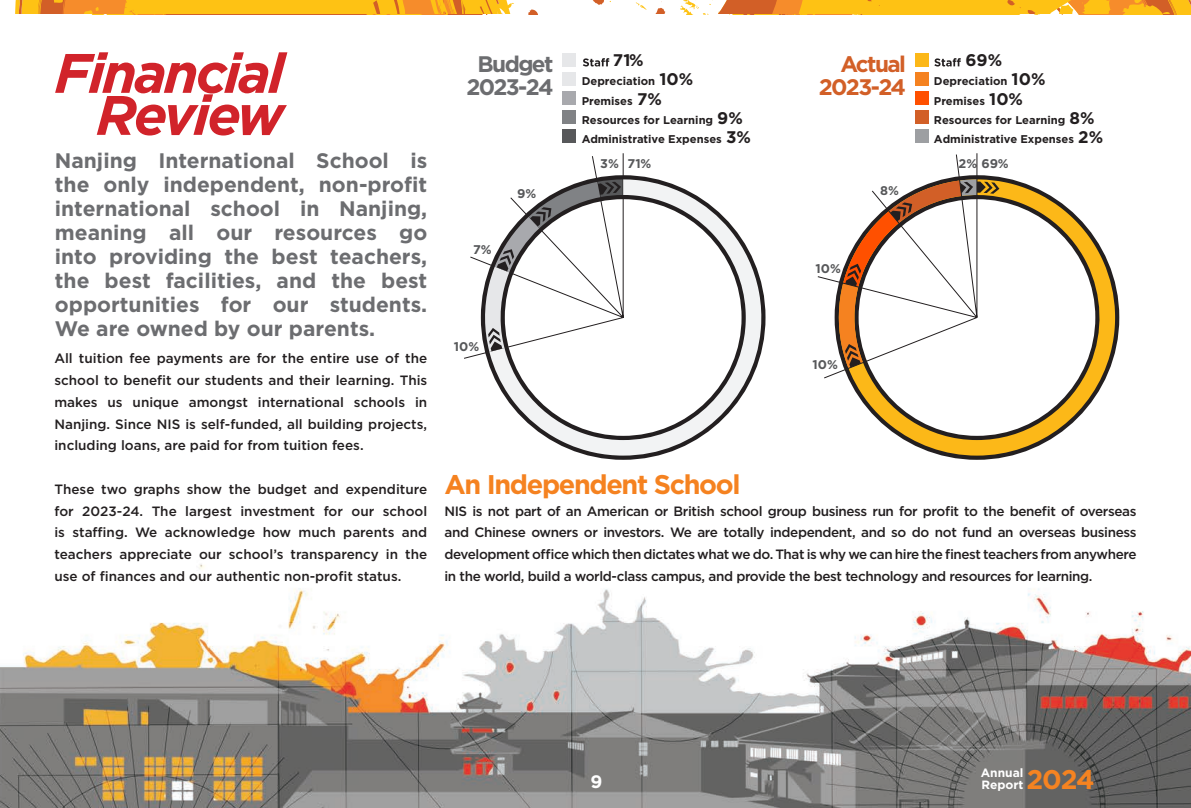
<style>
.page{position:relative;width:1191px;height:808px;background:#fff}
.page>*{position:absolute;margin:0;border:0;box-sizing:border-box;transform-origin:0 0}
.t1{font:italic 700 55.5px "Gotham";letter-spacing:-.05em;color:#d1232a}
.t2{font:700 27px "Gotham";letter-spacing:-.05em;color:#f58220}
.t3{font:700 27px "Gotham";color:#f58321}
.t4{font:700 22.5px "Gotham";letter-spacing:-.07em;color:#6c6d70}
.t5{font:700 22.5px "Gotham";letter-spacing:-.07em;color:#d25f27}
.t6{font:700 21px/24px "Gotham";color:#6c6d70;text-align:justify}
.t7{font:700 18px "Gotham";color:#fff}
.t8{font:700 16.8px "Gotham";color:#231f20}
.t9{font:500 13.5px/21.8px "Gotham";color:#231f20;text-align:justify}
.t10{font:700 12.6px "Gotham";color:#57585a}
.t11{font:700 12px/12px "Gotham";color:#fff}
.t12{font:700 11.25px "Gotham";color:#231f20}
.s1{font-size:16.8px}
</style>
<div class="page">
<img style="left:0;top:564px;width:1191px;height:244px">
<svg style="left:15px;top:0;width:1176px;height:15px"></svg>
<svg style="left:945px;top:177px;width:174px;height:283px"></svg>
<svg style="left:848px;top:179px;width:267px;height:277px"></svg>
<div style="left:915px;top:129px;width:13px;height:14px;background:#9d9fa2"></div>
<div style="left:915px;top:110px;width:13px;height:14px;background:#d25f27"></div>
<div style="left:915px;top:91px;width:13px;height:14px;background:#ff5000"></div>
<div style="left:915px;top:72px;width:13px;height:14px;background:#f58220"></div>
<svg style="left:934px;top:58px;width:26px;height:8px"></svg>
<div style="left:915px;top:53px;width:13px;height:13px;background:#fcb818"></div>
<div style="left:562px;top:129px;width:14px;height:14px;background:#57585a"></div>
<div style="left:562px;top:110px;width:14px;height:14px;background:#808285"></div>
<div style="left:562px;top:91px;width:14px;height:14px;background:#a8a9ad"></div>
<div style="left:562px;top:72px;width:14px;height:14px;background:#e6e7e9"></div>
<svg style="left:583px;top:58px;width:26px;height:8px"></svg>
<div style="left:562px;top:53px;width:14px;height:13px;background:#e6e7e9"></div>
<svg style="left:487px;top:176px;width:278px;height:284px"></svg>
<svg style="left:489px;top:179px;width:273px;height:277px"></svg>
<svg style="left:464px;top:153px;width:181px;height:206px"></svg>
<svg style="left:817px;top:153px;width:182px;height:226px"></svg>
<p class="t1" style="left:54px;top:36px;width:232px">Financial</p>
<p class="t1" style="left:96px;top:78px;width:190px">Review</p>
<p class="t4" style="left:477px;top:50px;width:77px">Budget</p>
<p class="t4" style="left:466px;top:72px;width:89px">2023-24</p>
<p class="t8" style="left:613px;top:49px;width:32px">71%</p>
<p class="t12" style="left:581px;top:74px;width:113px">Depreciation <span class="s1">10%</span></p>
<p class="t12" style="left:581px;top:93px;width:82px">Premises <span class="s1">7%</span></p>
<p class="t12" style="left:581px;top:112px;width:163px">Resources for Learning <span class="s1">9%</span></p>
<p class="t12" style="left:581px;top:131px;width:171px">Administrative Expenses <span class="s1">3%</span></p>
<p class="t5" style="left:840px;top:50px;width:67px">Actual</p>
<p class="t5" style="left:819px;top:72px;width:89px">2023-24</p>
<p class="t8" style="left:965px;top:49px;width:38px">69%</p>
<p class="t12" style="left:934px;top:74px;width:113px">Depreciation <span class="s1">10%</span></p>
<p class="t12" style="left:934px;top:93px;width:91px">Premises <span class="s1">10%</span></p>
<p class="t12" style="left:934px;top:112px;width:162px">Resources for Learning <span class="s1">8%</span></p>
<p class="t12" style="left:934px;top:131px;width:171px">Administrative Expenses <span class="s1">2%</span></p>
<p class="t6" style="left:55px;top:149px;width:374px">Nanjing International School is the only independent, non-profit international school in Nanjing, meaning all our resources go into providing the best teachers, the best facilities, and the best opportunities for our students.<br>We are owned by our parents.</p>
<p class="t9" style="left:54px;top:347px;width:374px">All tuition fee payments are for the entire use of the school to benefit our students and their learning. This makes us unique amongst international schools in Nanjing. Since NIS is self-funded, all building projects, including loans, are paid for from tuition fees.</p>
<p class="t9" style="left:54px;top:478px;width:374px">These two graphs show the budget and expenditure for 2023-24. The largest investment for our school is staffing. We acknowledge how much parents and teachers appreciate our school’s transparency in the use of finances and our authentic non-profit status.</p>
<p class="t2" style="left:444px;top:466px;width:297px">An Independent School</p>
<p class="t10" style="left:958px;top:155px;width:52px">2% 69%</p>
<p class="t10" style="left:600px;top:155px;width:20px">3%</p>
<p class="t10" style="left:627px;top:155px;width:25px">71%</p>
<p class="t10" style="left:880px;top:182px;width:20px">8%</p>
<p class="t10" style="left:517px;top:185px;width:21px">9%</p>
<p class="t10" style="left:473px;top:241px;width:20px">7%</p>
<p class="t10" style="left:815px;top:260px;width:27px">10%</p>
<p class="t10" style="left:454px;top:338px;width:27px">10%</p>
<p class="t10" style="left:812px;top:356px;width:27px">10%</p>
<p class="t9" style="left:444px;top:500px;width:693px">NIS is not part of an American or British school group business run for profit to the benefit of overseas and Chinese owners or investors. We are totally independent, and so do not fund an overseas business development office which then dictates what we do. That is why we can hire the finest teachers from anywhere in the world, build a world-class campus, and provide the best technology and resources for learning.</p>
<h3 class="t7" style="left:590px;top:770px;width:13px">9</h3>
<p class="t11" style="left:980px;top:767px;width:44px">Annual<br>Report</p>
<h2 class="t3" style="left:1026px;top:762px;width:70px">2024</h2>
</div>
